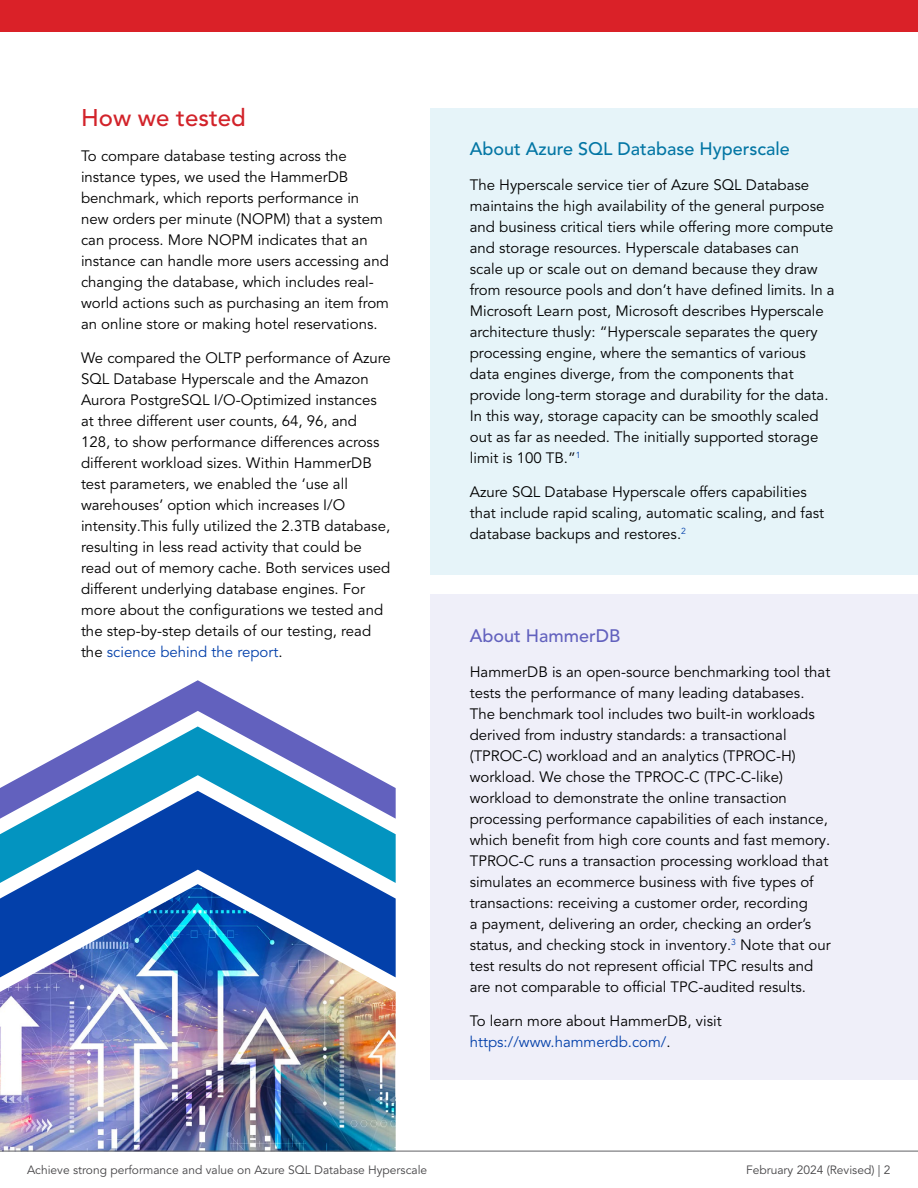
<style>
.page{position:relative;width:918px;height:1188px;background:#fff}
.page>*{position:absolute;margin:0;border:0;box-sizing:border-box;transform-origin:0 0}
.t1{font:500 24px "Avenir LT Pro";color:#d2232a}
.t2{font:500 18px "Avenir LT Pro";color:#0376a4}
.t3{font:500 18px "Avenir LT Pro";color:#6261be}
.t4{font:15px/21px "Avenir LT Pro";color:#000}
.t5{font:12px "Avenir LT Pro";color:#464547}
.s1{color:#0340aa}
</style>
<div class="page">
<div style="left:431px;top:594px;width:487px;height:486px;background:#efeff9"></div>
<div style="left:431px;top:108px;width:487px;height:467px;background:#e6f4f9"></div>
<img style="left:0;top:977px;width:396px;height:174px">
<svg style="left:0;top:680px;width:396px;height:111px"></svg>
<svg style="left:0;top:791px;width:396px;height:186px"></svg>
<hr style="left:0;top:1151px;width:918px;height:1px;background:#616264">
<div style="left:0;top:0;width:918px;height:32px;background:#da2128"></div>
<h1 class="t1" style="left:81px;top:104px;width:166px">How we tested</h1>
<p class="t4" style="left:81px;top:145px;width:310px">To compare database testing across the instance types, we used the HammerDB benchmark, which reports performance in new orders per minute (NOPM) that a system can process. More NOPM indicates that an instance can handle more users accessing and changing the database, which includes real&shy;world actions such as purchasing an item from an online store or making hotel reservations.</p>
<p class="t4" style="left:81px;top:348px;width:311px">We compared the OLTP performance of Azure SQL Database Hyperscale and the Amazon Aurora PostgreSQL I/O-Optimized instances at three different user counts, 64, 96, and<br>128, to show performance differences across different workload sizes. Within HammerDB test parameters, we enabled the ‘use all warehouses’ option which increases I/O intensity.This fully utilized the 2.3TB database, resulting in less read activity that could be read out of memory cache. Both services used different underlying database engines. For more about the configurations we tested and the step-by-step details of our testing, read the <span class="s1">science behind the report</span>.</p>
<p class="t2" style="left:470px;top:138px;width:322px">About Azure SQL Database Hyperscale</p>
<p class="t4" style="left:470px;top:174px;width:366px">The Hyperscale service tier of Azure SQL Database maintains the high availability of the general purpose and business critical tiers while offering more compute and storage resources. Hyperscale databases can scale up or scale out on demand because they draw from resource pools and don’t have defined limits. In a Microsoft Learn post, Microsoft describes Hyperscale architecture thusly: “Hyperscale separates the query processing engine, where the semantics of various data engines diverge, from the components that provide long-term storage and durability for the data.<br>In this way, storage capacity can be smoothly scaled out as far as needed. The initially supported storage limit is 100 TB.”<sup>1</sup></p>
<p class="t4" style="left:470px;top:482px;width:356px">Azure SQL Database Hyperscale offers capabilities that include rapid scaling, automatic scaling, and fast database backups and restores.<sup>2</sup></p>
<p class="t3" style="left:470px;top:625px;width:152px">About HammerDB</p>
<p class="t4" style="left:470px;top:661px;width:362px">HammerDB is an open-source benchmarking tool that tests the performance of many leading databases.<br>The benchmark tool includes two built-in workloads derived from industry standards: a transactional (TPROC-C) workload and an analytics (TPROC-H) workload. We chose the TPROC-C (TPC-C-like) workload to demonstrate the online transaction processing performance capabilities of each instance, which benefit from high core counts and fast memory.<br>TPROC-C runs a transaction processing workload that simulates an ecommerce business with five types of transactions: receiving a customer order, recording<br>a payment, delivering an order, checking an order’s status, and checking stock in inventory.<sup>3</sup> Note that our test results do not represent official TPC results and are not comparable to official TPC-audited results.</p>
<p class="t4" style="left:470px;top:1011px;width:253px">To learn more about HammerDB, visit <span class="s1">https://www.hammerdb.com/</span>.</p>
<p class="t5" style="left:27px;top:1163px;width:402px">Achieve strong performance and value on Azure SQL Database Hyperscale</p>
<p class="t5" style="left:746px;top:1162px;width:146px">February 2024 (Revised) | 2</p>
</div>
